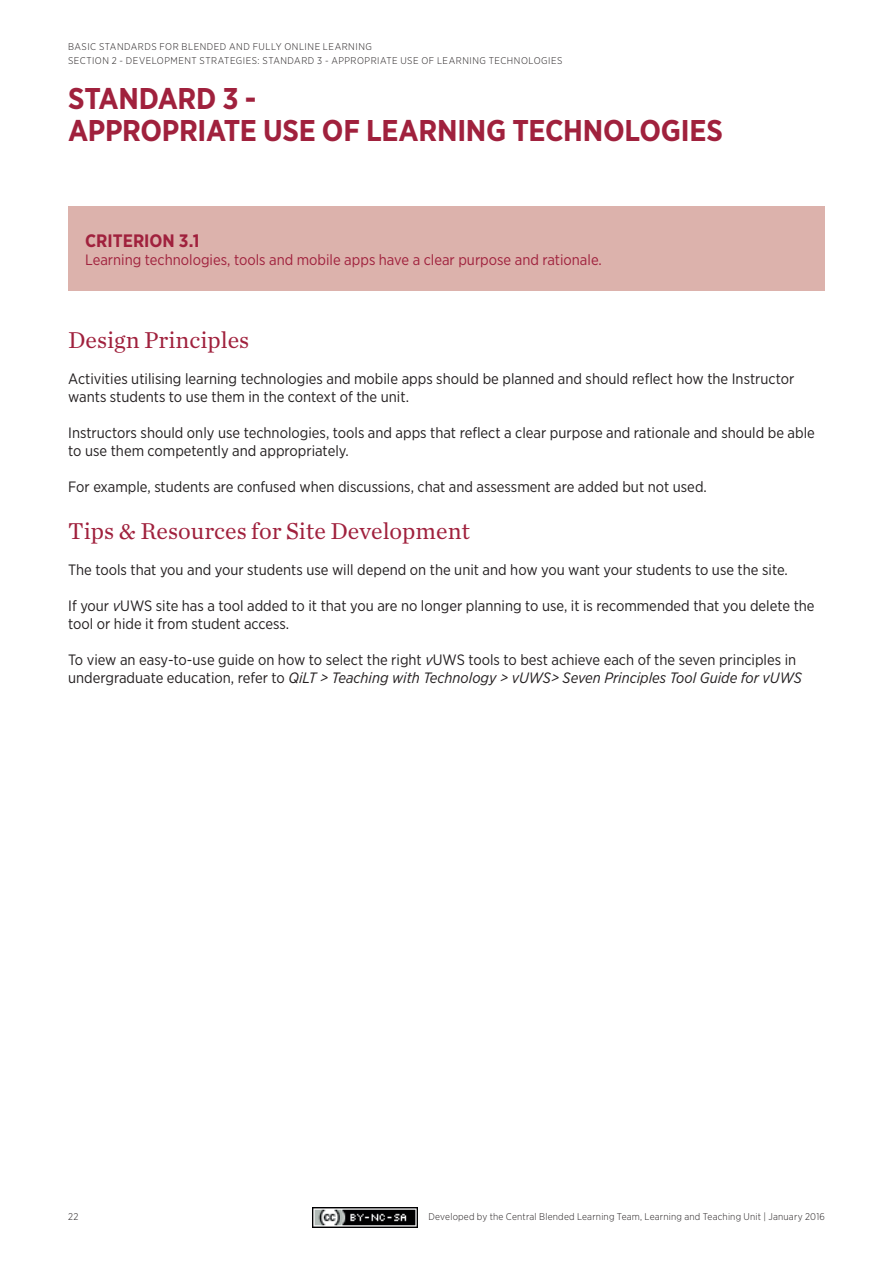
<style>
.page{position:relative;width:893px;height:1263px;background:#fff}
.page>*{position:absolute;margin:0;border:0;box-sizing:border-box;transform-origin:0 0}
.t1{font:700 30px/31.5px "Gotham Narrow";letter-spacing:-.01em;color:#a0213d}
.t2{font:24px "Chronicle Text G1";color:#a0213d}
.t3{font:700 18px "Gotham Narrow";color:#a0213d}
.t4{font:15px/18px "Gotham Narrow";color:#231f20}
.t5{font:15px "Gotham Narrow";color:#a0213d}
.t6{font:300 9.75px/13.2px "Gotham Narrow";letter-spacing:.045em;color:#231f20}
.t7{font:300 9.75px "Gotham Narrow";letter-spacing:.02em;color:#231f20}
.s1{font-style:italic}
</style>
<div class="page">
<img style="left:312px;top:1208px;width:106px;height:19px">
<div style="left:68px;top:207px;width:757px;height:84px;background:#dcb2ac"></div>
<p class="t6" style="left:68px;top:40px;width:496px">BASIC STANDARDS FOR BLENDED AND FULLY ONLINE LEARNING<br>SECTION 2 - DEVELOPMENT STRATEGIES: STANDARD 3 - APPROPRIATE USE OF LEARNING TECHNOLOGIES</p>
<h1 class="t1" style="left:68px;top:82px;width:657px">STANDARD 3 -<br>APPROPRIATE USE OF LEARNING TECHNOLOGIES</h1>
<p class="t3" style="left:85px;top:229px;width:116px">CRITERION 3.1</p>
<p class="t5" style="left:85px;top:251px;width:518px">Learning technologies, tools and mobile apps have a clear purpose and rationale.</p>
<h2 class="t2" style="left:68px;top:322px;width:183px">Design Principles</h2>
<p class="t4" style="left:68px;top:369px;width:728px">Activities utilising learning technologies and mobile apps should be planned and should reflect how the Instructor wants students to use them in the context of the unit.</p>
<p class="t4" style="left:68px;top:423px;width:748px">Instructors should only use technologies, tools and apps that reflect a clear purpose and rationale and should be able to use them competently and appropriately.</p>
<p class="t4" style="left:68px;top:477px;width:640px">For example, students are confused when discussions, chat and assessment are added but not used.</p>
<h2 class="t2" style="left:68px;top:513px;width:404px">Tips &amp; Resources for Site Development</h2>
<p class="t4" style="left:68px;top:560px;width:721px">The tools that you and your students use will depend on the unit and how you want your students to use the site.</p>
<p class="t4" style="left:68px;top:596px;width:748px">If your <span class="s1">v</span>UWS site has a tool added to it that you are no longer planning to use, it is recommended that you delete the tool or hide it from student access.</p>
<p class="t4" style="left:68px;top:650px;width:735px">To view an easy-to-use guide on how to select the right <span class="s1">v</span>UWS tools to best achieve each of the seven principles in undergraduate education, refer to <span class="s1">QiLT &gt; Teaching with Technology &gt; vUWS&gt; Seven Principles Tool Guide for vUWS</span></p>
<p class="t6" style="left:68px;top:1210px;width:12px">22</p>
<p class="t7" style="left:429px;top:1211px;width:398px">Developed by the Central Blended Learning Team, Learning and Teaching Unit | January 2016</p>
</div>
